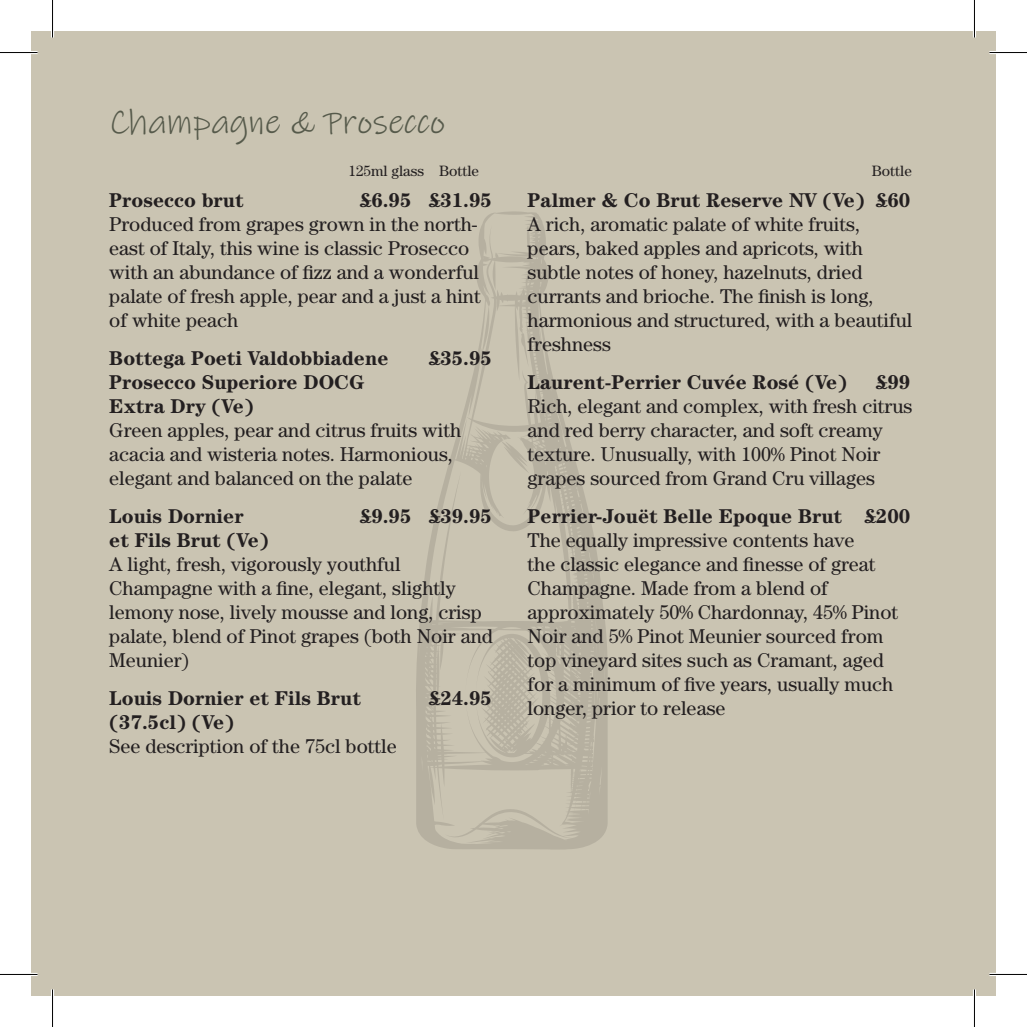
<style>
.page{position:relative;width:1027px;height:1027px;background:#fff}
.page>*{position:absolute;margin:0;border:0;box-sizing:border-box;transform-origin:0 0}
.t1{font:35px "Ink Free";color:#565a4b}
.t2{font:20px/24px "Century Std";color:#231f20}
.t3{font:700 20px "Century Std";color:#231f20}
.t4{font:15px "Century Std";color:#231f20}
.s1{font-weight:700}
</style>
<div class="page">
<div style="left:31px;top:31px;width:964px;height:964px;background:#cac4b2"></div>
<svg style="left:416px;top:211px;width:191px;height:638px"></svg>
<hr style="left:0;top:51px;width:38px;height:3px;background:#fff">
<hr style="left:989px;top:51px;width:37px;height:3px;background:#fff">
<hr style="left:0;top:972px;width:38px;height:3px;background:#fff">
<hr style="left:989px;top:972px;width:37px;height:3px;background:#fff">
<hr style="left:51px;top:0;width:3px;height:38px;background:#fff">
<hr style="left:51px;top:989px;width:3px;height:37px;background:#fff">
<hr style="left:972px;top:0;width:3px;height:38px;background:#fff">
<hr style="left:972px;top:989px;width:3px;height:37px;background:#fff">
<hr style="left:0;top:52px;width:38px;height:1px;background:#000">
<hr style="left:989px;top:52px;width:37px;height:1px;background:#000">
<hr style="left:0;top:973px;width:38px;height:1px;background:#000">
<hr style="left:989px;top:973px;width:37px;height:1px;background:#000">
<hr style="left:52px;top:0;width:1px;height:38px;background:#000">
<hr style="left:52px;top:989px;width:1px;height:37px;background:#000">
<hr style="left:973px;top:0;width:1px;height:38px;background:#000">
<hr style="left:973px;top:989px;width:1px;height:37px;background:#000">
<p class="t1" style="left:109px;top:101px;width:337px">Champagne &amp; Prosecco</p>
<p class="t4" style="left:348px;top:162px;width:132px">125ml glass Bottle</p>
<p class="t4" style="left:871px;top:162px;width:42px">Bottle</p>
<p class="t3" style="left:109px;top:188px;width:136px">Prosecco brut</p>
<p class="t2" style="left:527px;top:187px;width:386px"><span class="s1">Palmer &amp; Co Brut Reserve NV (Ve) £60<br></span>A rich, aromatic palate of white fruits, pears, baked apples and apricots, with subtle notes of honey, hazelnuts, dried currants and brioche. The finish is long, harmonious and structured, with a beautiful freshness</p>
<p class="t3" style="left:527px;top:370px;width:321px">Laurent-Perrier Cuvée Rosé (Ve)</p>
<p class="t2" style="left:109px;top:187px;width:384px;text-indent:250px"><span class="s1">£6.95 £31.95<br></span>Produced from grapes grown in the north&shy;east of Italy, this wine is classic Prosecco with an abundance of fizz and a wonderful palate of fresh apple, pear and a just a hint of white peach</p>
<p class="t3" style="left:109px;top:346px;width:280px">Bottega Poeti Valdobbiadene</p>
<p class="t3" style="left:429px;top:346px;width:65px">£35.95</p>
<p class="t2" style="left:109px;top:369px;width:353px"><span class="s1">Prosecco Superiore DOCG<br>Extra Dry (Ve)<br></span>Green apples, pear and citrus fruits with acacia and wisteria notes. Harmonious, elegant and balanced on the palate</p>
<p class="t3" style="left:109px;top:504px;width:136px">Louis Dornier</p>
<p class="t3" style="left:360px;top:504px;width:134px">£9.95 £39.95</p>
<p class="t2" style="left:109px;top:528px;width:385px"><span class="s1">et Fils Brut (Ve)<br></span>A light, fresh, vigorously youthful<br>Champagne with a fine, elegant, slightly lemony nose, lively mousse and long, crisp palate, blend of Pinot grapes (both Noir and<br>Meunier)</p>
<p class="t3" style="left:109px;top:686px;width:253px">Louis Dornier et Fils Brut</p>
<p class="t3" style="left:429px;top:686px;width:65px">£24.95</p>
<p class="t2" style="left:109px;top:710px;width:289px"><span class="s1">(37.5cl) (Ve)<br></span>See description of the 75cl bottle</p>
<p class="t2" style="left:527px;top:369px;width:386px;text-indent:348px"><span class="s1">£99<br></span>Rich, elegant and complex, with fresh citrus and red berry character, and soft creamy texture. Unusually, with 100% Pinot Noir grapes sourced from Grand Cru villages</p>
<p class="t2" style="left:527px;top:504px;width:384px"><span class="s1">Perrier-Jouët Belle Epoque Brut £200<br></span>The equally impressive contents have<br>the classic elegance and finesse of great Champagne. Made from a blend of approximately 50% Chardonnay, 45% Pinot Noir and 5% Pinot Meunier sourced from top vineyard sites such as Cramant, aged for a minimum of five years, usually much longer, prior to release</p>
</div>
